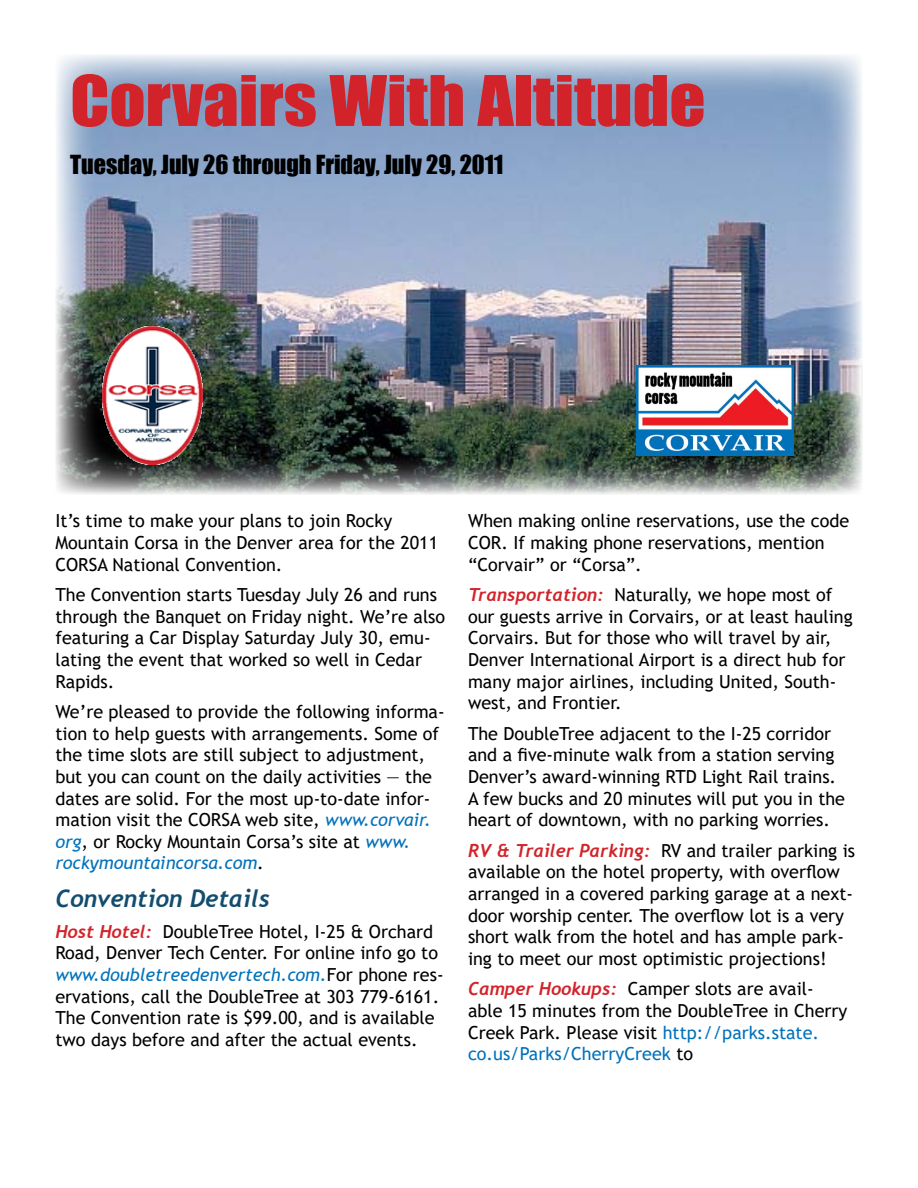
<style>
.page{position:relative;width:918px;height:1188px;background:#fff}
.page>*{position:absolute;margin:0;border:0;box-sizing:border-box;transform-origin:0 0}
.t1{font:64.35px "Impact";color:#d2232a;scale:1.1 1}
.t2{font:24.15px "Impact";color:#000}
.t3{font:italic 700 24px "Trebuchet";color:#124d6e}
.t4{font:18px/21.6px "Trebuchet MS";color:#000}
.s1{font-style:italic;color:#0072bc}
.s2{font-family:"Trebuchet";font-weight:700;font-style:italic;color:#d2232a}
.s3{color:#0072bc}
</style>
<div class="page">
<img style="left:56px;top:55px;width:807px;height:439px">
<img style="left:636px;top:365px;width:158px;height:91px">
<img style="left:101px;top:326px;width:102px;height:138px">
<h1 class="t1" style="left:70px;top:51px;width:579px">Corvairs With Altitude</h1>
<h2 class="t2" style="left:70px;top:146px;width:435px">Tuesday, July 26 through Friday, July 29, 2011</h2>
<p class="t4" style="left:55px;top:510px;width:384px">It’s time to make your plans to join Rocky<br>Mountain Corsa in the Denver area for the 2011<br>CORSA National Convention.</p>
<p class="t4" style="left:55px;top:584px;width:391px">The Convention starts Tuesday July 26 and runs through the Banquet on Friday night. We’re also featuring a Car Display Saturday July 30, emu&shy;lating the event that worked so well in Cedar Rapids.</p>
<p class="t4" style="left:55px;top:701px;width:391px">We’re pleased to provide the following informa&shy;tion to help guests with arrangements. Some of the time slots are still subject to adjustment, but you can count on the daily activities — the dates are solid. For the most up-to-date infor&shy;mation visit the CORSA web site, <span class="s1">www.corvair. org</span>, or Rocky Mountain Corsa’s site at <span class="s1">www. rockymountaincorsa.com</span>.</p>
<h3 class="t3" style="left:55px;top:883px;width:216px">Convention Details</h3>
<p class="t4" style="left:55px;top:920px;width:390px"><span class="s2">Host Hotel:</span> DoubleTree Hotel, I-25 &amp; Orchard Road, Denver Tech Center. For online info go to <span class="s1">www.doubletreedenvertech.com.</span>For phone res&shy;ervations, call the DoubleTree at 303 779-6161.<br>The Convention rate is $99.00, and is available two days before and after the actual events.</p>
<p class="t4" style="left:468px;top:510px;width:383px">When making online reservations, use the code<br>COR. If making phone reservations, mention “Corvair” or “Corsa”.</p>
<p class="t4" style="left:468px;top:584px;width:386px"><span class="s2">Transportation:</span> Naturally, we hope most of our guests arrive in Corvairs, or at least hauling Corvairs. But for those who will travel by air, Denver International Airport is a direct hub for many major airlines, including United, South&shy;west, and Frontier.</p>
<p class="t4" style="left:468px;top:722px;width:379px">The DoubleTree adjacent to the I-25 corridor and a five-minute walk from a station serving Denver’s award-winning RTD Light Rail trains.<br>A few bucks and 20 minutes will put you in the heart of downtown, with no parking worries.</p>
<p class="t4" style="left:468px;top:839px;width:389px"><span class="s2">RV &amp; Trailer Parking:</span> RV and trailer parking is available on the hotel property, with overflow arranged in a covered parking garage at a next&shy;door worship center. The overflow lot is a very short walk from the hotel and has ample park&shy;ing to meet our most optimistic projections!</p>
<p class="t4" style="left:468px;top:978px;width:381px"><span class="s2">Camper Hookups:</span> Camper slots are avail&shy;able 15 minutes from the DoubleTree in Cherry Creek Park. Please visit <span class="s3">http://parks.state. co.us/Parks/CherryCreek</span> to</p>
</div>
